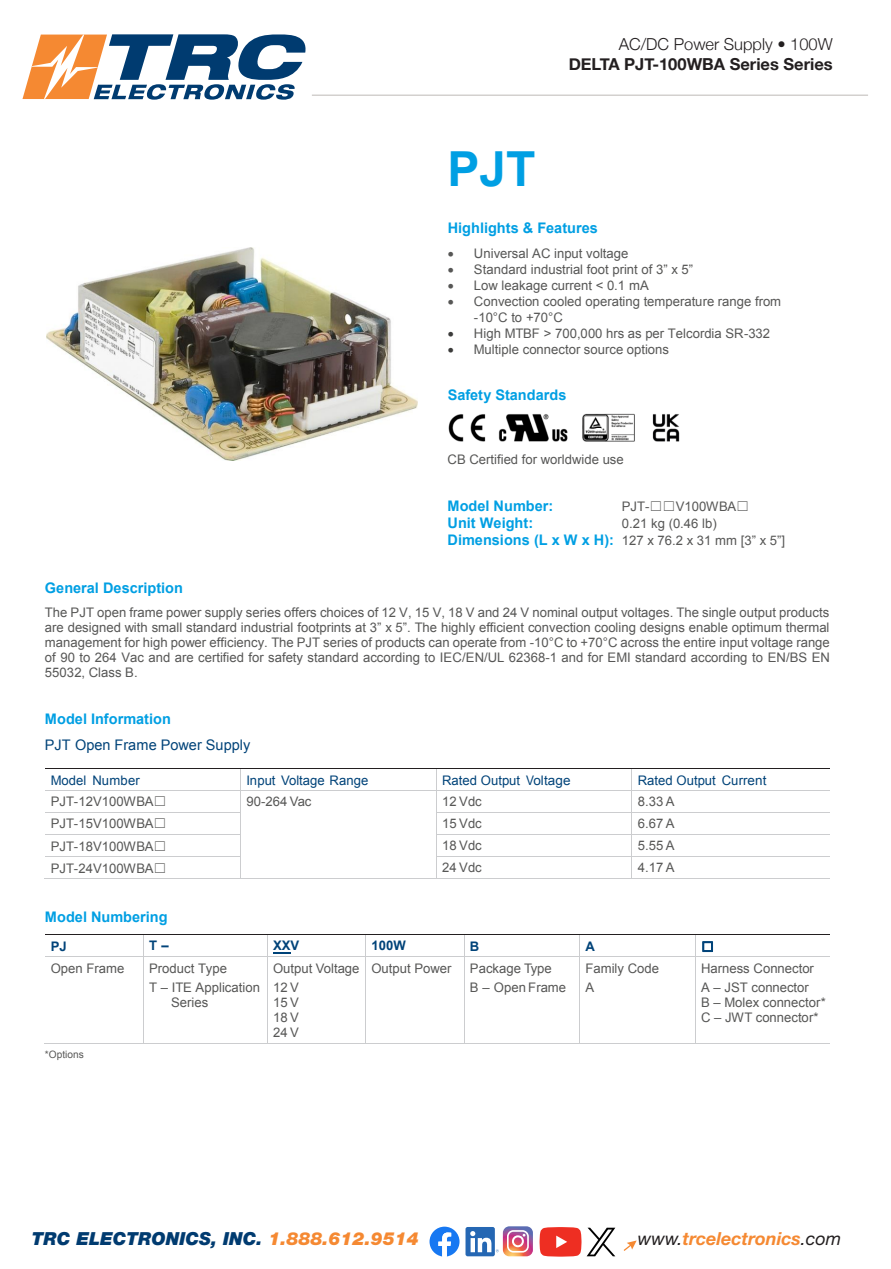
<style>
.page{position:relative;width:891px;height:1269px;background:#fff}
.page>*{position:absolute;margin:0;border:0;box-sizing:border-box;transform-origin:0 0}
.t1{font:700 48.3px "Arial";color:#009fe3}
.t2{font:italic 900 18px "Helvetica Neue LT Std";color:#003b70}
.t3{font:italic 700 18px "Helvetica Neue LT Std";color:#f58932}
.t4{font:700 16.5px "Helvetica Neue";color:#231f20}
.t5{font:300 16.5px "Helvetica Neue";color:#231f20}
.t6{font:700 14.55px "Arial";color:#009fe3}
.t7{font:14.55px "Arial";color:#004379}
.t8{font:13.2px/15.1px "Arial";letter-spacing:.005em;color:#575756}
.t9{font:13.2px "Arial";letter-spacing:.005em;color:#004379}
.t10{font:700 13.2px "Arial";letter-spacing:.005em;color:#004379}
.t11{font:13.2px "MS Gothic";color:#004379}
.t12{font:10.2px "Arial";color:#575756}
.s1{color:#3c3c3b}
.s2{font-family:"MS Gothic"}
.s3{font-weight:700;font-size:14.55px;color:#009fe3}
.s4{color:#f58932}
.s5{font-weight:400;color:#231f20}
</style>
<div class="page">
<hr style="left:312px;top:94px;width:556px;height:2px;background:#d3d0ce">
<svg style="left:624px;top:1240px;width:13px;height:11px"></svg>
<svg style="left:22px;top:34px;width:284px;height:66px"></svg>
<svg style="left:430px;top:1227px;width:30px;height:30px"></svg>
<div style="left:466px;top:1227px;width:29px;height:29px;background:#2567b3;border-radius:2px"></div>
<svg style="left:470px;top:1226px;width:63px;height:30px"></svg>
<svg style="left:540px;top:1227px;width:75px;height:30px"></svg>
<hr style="left:45px;top:768px;width:195px;height:1px;background:#231f20">
<hr style="left:241px;top:768px;width:195px;height:1px;background:#231f20">
<hr style="left:437px;top:768px;width:195px;height:1px;background:#231f20">
<hr style="left:632px;top:768px;width:197px;height:1px;background:#231f20">
<hr style="left:45px;top:790px;width:195px;height:1px;background:#cccdcf">
<hr style="left:241px;top:790px;width:195px;height:1px;background:#cccdcf">
<hr style="left:436px;top:790px;width:196px;height:1px;background:#cccdcf">
<hr style="left:632px;top:790px;width:197px;height:1px;background:#cccdcf">
<hr style="left:45px;top:812px;width:195px;height:1px;background:#cccdcf">
<hr style="left:436px;top:812px;width:196px;height:1px;background:#cccdcf">
<hr style="left:632px;top:812px;width:197px;height:1px;background:#cccdcf">
<hr style="left:45px;top:834px;width:195px;height:1px;background:#cccdcf">
<hr style="left:436px;top:834px;width:196px;height:1px;background:#cccdcf">
<hr style="left:632px;top:834px;width:197px;height:1px;background:#cccdcf">
<hr style="left:45px;top:856px;width:195px;height:1px;background:#cccdcf">
<hr style="left:436px;top:856px;width:196px;height:1px;background:#cccdcf">
<hr style="left:632px;top:856px;width:197px;height:1px;background:#cccdcf">
<hr style="left:44px;top:878px;width:196px;height:1px;background:#cccdcf">
<svg style="left:240px;top:768px;width:1px;height:111px"></svg>
<hr style="left:241px;top:878px;width:195px;height:1px;background:#cccdcf">
<svg style="left:436px;top:768px;width:1px;height:110px"></svg>
<hr style="left:436px;top:878px;width:196px;height:1px;background:#cccdcf">
<hr style="left:632px;top:878px;width:197px;height:1px;background:#cccdcf">
<hr style="left:45px;top:934px;width:98px;height:1px;background:#231f20">
<hr style="left:144px;top:934px;width:123px;height:1px;background:#231f20">
<hr style="left:268px;top:934px;width:98px;height:1px;background:#231f20">
<hr style="left:366px;top:934px;width:98px;height:1px;background:#231f20">
<hr style="left:465px;top:934px;width:115px;height:1px;background:#231f20">
<hr style="left:580px;top:934px;width:115px;height:1px;background:#231f20">
<hr style="left:696px;top:934px;width:134px;height:1px;background:#231f20">
<hr style="left:45px;top:957px;width:98px;height:1px;background:#cccdcf">
<svg style="left:143px;top:934px;width:1px;height:23px"></svg>
<hr style="left:143px;top:957px;width:124px;height:1px;background:#cccdcf">
<svg style="left:267px;top:934px;width:24px;height:23px"></svg>
<hr style="left:267px;top:957px;width:99px;height:1px;background:#cccdcf">
<hr style="left:366px;top:957px;width:98px;height:1px;background:#cccdcf">
<svg style="left:464px;top:934px;width:1px;height:23px"></svg>
<hr style="left:464px;top:957px;width:116px;height:1px;background:#cccdcf">
<hr style="left:580px;top:957px;width:115px;height:1px;background:#cccdcf">
<svg style="left:695px;top:934px;width:1px;height:23px"></svg>
<hr style="left:695px;top:957px;width:135px;height:1px;background:#cccdcf">
<hr style="left:44px;top:1044px;width:99px;height:1px;background:#cccdcf">
<hr style="left:143px;top:957px;width:1px;height:87px;background:#cccdcf">
<hr style="left:143px;top:1044px;width:124px;height:1px;background:#cccdcf">
<hr style="left:267px;top:957px;width:1px;height:87px;background:#cccdcf">
<hr style="left:267px;top:1044px;width:99px;height:1px;background:#cccdcf">
<hr style="left:366px;top:957px;width:1px;height:87px;background:#cccdcf">
<hr style="left:366px;top:1044px;width:98px;height:1px;background:#cccdcf">
<hr style="left:464px;top:957px;width:1px;height:87px;background:#cccdcf">
<hr style="left:464px;top:1044px;width:116px;height:1px;background:#cccdcf">
<hr style="left:580px;top:957px;width:1px;height:87px;background:#cccdcf">
<hr style="left:580px;top:1044px;width:115px;height:1px;background:#cccdcf">
<hr style="left:695px;top:957px;width:1px;height:87px;background:#cccdcf">
<hr style="left:695px;top:1044px;width:135px;height:1px;background:#cccdcf">
<img style="left:448px;top:413px;width:232px;height:29px">
<img style="left:46px;top:248px;width:372px;height:213px">
<p class="t5" style="left:619px;top:31px;width:215px">AC/DC Power Supply • 100W</p>
<p class="t4" style="left:569px;top:51px;width:266px">DELTA PJT-100WBA Series Series</p>
<h1 class="t1" style="left:448px;top:138px;width:90px">PJT</h1>
<p class="t6" style="left:448px;top:218px;width:152px">Highlights &amp; Features</p>
<p class="t8" style="left:448px;top:246px;width:182px">• Universal AC input voltage</p>
<p class="t8" style="left:448px;top:262px;width:247px">• Standard industrial foot print of 3” x 5”</p>
<p class="t8" style="left:448px;top:278px;width:203px">• Low leakage current &lt; 0.1 mA</p>
<p class="t8" style="left:474px;top:294px;width:309px;text-indent:-26px">• Convection cooled operating temperature range from -10°C to +70°C</p>
<p class="t8" style="left:448px;top:325px;width:324px"><span class="s1">•</span> High MTBF &gt; 700,000 hrs as per Telcordia SR-332</p>
<p class="t8" style="left:448px;top:341px;width:223px"><span class="s1">•</span> Multiple connector source options</p>
<p class="t6" style="left:448px;top:386px;width:120px">Safety Standards</p>
<p class="t8" style="left:448px;top:452px;width:178px">CB Certified for worldwide use</p>
<p class="t6" style="left:448px;top:496px;width:107px">Model Number:</p>
<p class="t8" style="left:622px;top:499px;width:129px">PJT-<span class="s2">☐☐</span>V100WBA<span class="s2">☐</span></p>
<p class="t6" style="left:448px;top:514px;width:87px">Unit Weight:</p>
<p class="t8" style="left:448px;top:516px;width:339px;line-height:16.8px;text-indent:174px">0.21 kg (0.46 lb)<br><span class="s3">Dimensions (L x W x H):</span> 127 x 76.2 x 31 mm [3” x 5”]</p>
<p class="t6" style="left:45px;top:578px;width:140px">General Description</p>
<p class="t8" style="left:45px;top:605px;width:786px;text-align:justify">The PJT open frame power supply series offers choices of 12 V, 15 V, 18 V and 24 V nominal output voltages. The single output products are designed with small standard industrial footprints at 3” x 5”. The highly efficient convection cooling designs enable optimum thermal management for high power efficiency. The PJT series of products can operate from -10°C to +70°C across the entire input voltage range of 90 to 264 Vac and are certified for safety standard according to IEC/EN/UL 62368-1 and for EMI standard according to EN/BS EN 55032, Class B.</p>
<p class="t6" style="left:45px;top:710px;width:127px">Model Information</p>
<p class="t7" style="left:45px;top:735px;width:207px">PJT Open Frame Power Supply</p>
<p class="t9" style="left:51px;top:771px;width:91px">Model Number</p>
<p class="t9" style="left:246px;top:771px;width:123px">Input Voltage Range</p>
<p class="t9" style="left:442px;top:771px;width:130px">Rated Output Voltage</p>
<p class="t9" style="left:638px;top:771px;width:130px">Rated Output Current</p>
<p class="t8" style="left:51px;top:794px;width:117px">PJT-12V100WBA<span class="s2">☐</span></p>
<p class="t8" style="left:246px;top:794px;width:67px">90-264 Vac</p>
<p class="t8" style="left:442px;top:794px;width:41px">12 Vdc</p>
<p class="t8" style="left:638px;top:794px;width:38px">8.33 A</p>
<p class="t8" style="left:51px;top:816px;width:117px">PJT-15V100WBA<span class="s2">☐</span></p>
<p class="t8" style="left:442px;top:816px;width:41px">15 Vdc</p>
<p class="t8" style="left:638px;top:816px;width:38px">6.67 A</p>
<p class="t8" style="left:51px;top:839px;width:117px">PJT-18V100WBA<span class="s2">☐</span></p>
<p class="t8" style="left:442px;top:838px;width:41px">18 Vdc</p>
<p class="t8" style="left:638px;top:838px;width:38px">5.55 A</p>
<p class="t8" style="left:51px;top:860px;width:117px">PJT-24V100WBA<span class="s2">☐</span></p>
<p class="t8" style="left:442px;top:860px;width:41px">24 Vdc</p>
<p class="t8" style="left:638px;top:860px;width:38px">4.17 A</p>
<p class="t6" style="left:45px;top:908px;width:124px">Model Numbering</p>
<p class="t10" style="left:51px;top:937px;width:18px">PJ</p>
<p class="t10" style="left:149px;top:937px;width:21px">T –</p>
<p class="t10" style="left:273px;top:937px;width:28px">XXV</p>
<p class="t10" style="left:372px;top:937px;width:36px">100W</p>
<p class="t10" style="left:470px;top:938px;width:11px">B</p>
<p class="t10" style="left:585px;top:938px;width:11px">A</p>
<p class="t11" style="left:701px;top:940px;width:15px">□</p>
<p class="t8" style="left:51px;top:961px;width:75px">Open Frame</p>
<p class="t8" style="left:149px;top:959px;width:112px;line-height:18.8px">Product Type<br>T – ITE Application</p>
<p class="t8" style="left:171px;top:995px;width:39px">Series</p>
<p class="t8" style="left:273px;top:959px;width:88px;line-height:18.8px">Output Voltage<br>12V</p>
<p class="t8" style="left:273px;top:995px;width:27px;text-align:justify">15V 18V 24V</p>
<p class="t8" style="left:372px;top:961px;width:81px">Output Power</p>
<p class="t8" style="left:470px;top:959px;width:98px;line-height:18.8px">Package Type<br>B – Open Frame</p>
<p class="t8" style="left:585px;top:959px;width:75px;line-height:18.8px">Family Code<br>A</p>
<p class="t8" style="left:701px;top:959px;width:114px;line-height:18.8px">Harness Connector<br>A – JST connector</p>
<p class="t8" style="left:701px;top:995px;width:126px">B – Molex connector*<br>C – JWT connector*</p>
<p class="t12" style="left:45px;top:1048px;width:40px">*Options</p>
<p class="t2" style="left:32px;top:1227px;width:388px">TRC ELECTRONICS, INC. <span class="s4">1.888.612.9514</span></p>
<p class="t3" style="left:638px;top:1227px;width:205px"><span class="s5">www.</span>trcelectronics<span class="s5">.com</span></p>
</div>
